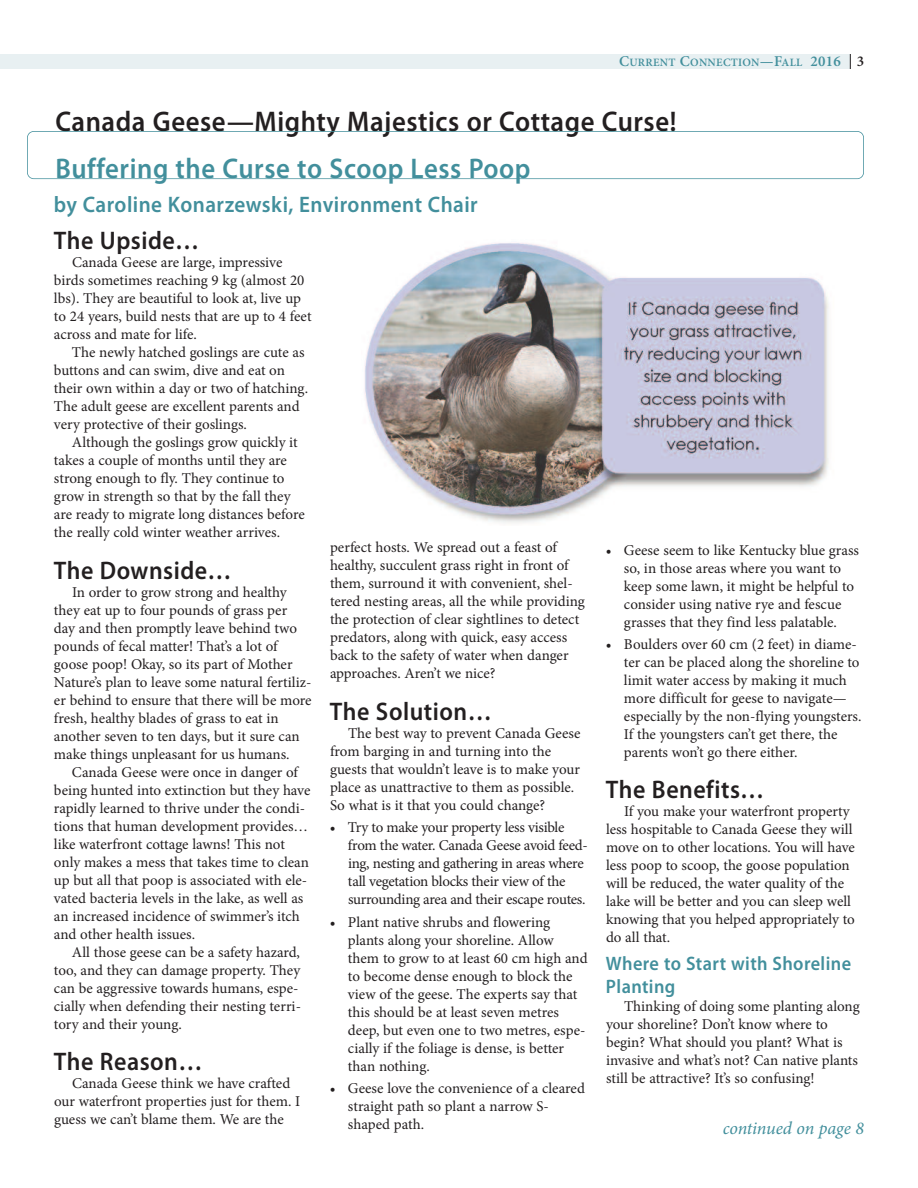
<style>
.page{position:relative;width:918px;height:1188px;background:#fff}
.page>*{position:absolute;margin:0;border:0;box-sizing:border-box;transform-origin:0 0}
.t1{font:600 28.5px "Myriad Pro";letter-spacing:.02em;color:#231f20;scale:.94 1}
.t2{font:600 28.5px "Myriad Pro";letter-spacing:.02em;color:#428f9c;scale:.94 1}
.t3{font:600 25.5px "Myriad Pro";letter-spacing:.02em;color:#231f20;scale:.94 1}
.t4{font:600 22.5px "Myriad Pro";letter-spacing:.02em;color:#428f9c;scale:.94 1}
.t5{font:600 19.5px/23.4px "Myriad Pro";letter-spacing:.02em;color:#428f9c;scale:.94 1}
.t6{font:italic 18px "Minion Pro";letter-spacing:-.01em;color:#428f9c}
.t7{font:15px/18px "Minion Pro";letter-spacing:-.005em;color:#231f20}
.t8{font:600 11.25px "Minion Pro";letter-spacing:.025em;color:#428f9c}
.s1{font-size:15px}
.s2{font-size:15px;color:#231f20}
</style>
<div class="page">
<div style="left:0;top:54px;width:850px;height:15px;background:#e8f0f2"></div>
<svg style="left:850px;top:54px;width:1px;height:15px"></svg>
<div style="left:27px;top:131px;width:837px;height:48px;border:2px solid #428f9c;border-radius:7px"></div>
<img style="left:364px;top:243px;width:465px;height:280px">
<p class="t8" style="left:619px;top:59px;width:247px"><span class="s1">C</span>URRENT <span class="s1">C</span>ONNECTION<span class="s1">—F</span>ALL <span class="s1">2016</span> <span class="s2">3</span></p>
<h1 class="t1" style="left:55px;top:111px;width:662px">Canada Geese—Mighty Majestics or Cottage Curse!</h1>
<h1 class="t2" style="left:55px;top:158px;width:507px">Buffering the Curse to Scoop Less Poop</h1>
<h3 class="t4" style="left:54px;top:196px;width:452px">by Caroline Konarzewski, Environment Chair</h3>
<h2 class="t3" style="left:54px;top:231px;width:156px">The Upside…</h2>
<p class="t7" style="left:54px;top:255px;width:259px;text-indent:18px">Canada Geese are large, impressive birds sometimes reaching 9 kg (almost 20 lbs). They are beautiful to look at, live up to 24 years, build nests that are up to 4 feet across and mate for life.</p>
<p class="t7" style="left:54px;top:345px;width:256px;text-indent:18px">The newly hatched goslings are cute as buttons and can swim, dive and eat on their own within a day or two of hatching.<br>The adult geese are excellent parents and very protective of their goslings.</p>
<p class="t7" style="left:54px;top:435px;width:252px;text-indent:18px">Although the goslings grow quickly it takes a couple of months until they are strong enough to fly. They continue to grow in strength so that by the fall they are ready to migrate long distances before the really cold winter weather arrives.</p>
<h2 class="t3" style="left:54px;top:560px;width:190px">The Downside…</h2>
<p class="t7" style="left:54px;top:584px;width:259px;text-indent:18px">In order to grow strong and healthy they eat up to four pounds of grass per day and then promptly leave behind two pounds of fecal matter! That’s a lot of goose poop! Okay, so its part of Mother Nature’s plan to leave some natural fertiliz&shy;er behind to ensure that there will be more fresh, healthy blades of grass to eat in another seven to ten days, but it sure can make things unpleasant for us humans.</p>
<p class="t7" style="left:54px;top:764px;width:258px;text-indent:18px">Canada Geese were once in danger of being hunted into extinction but they have rapidly learned to thrive under the condi&shy;tions that human development provides… like waterfront cottage lawns! This not only makes a mess that takes time to clean up but all that poop is associated with ele&shy;vated bacteria levels in the lake, as well as an increased incidence of swimmer’s itch and other health issues.</p>
<p class="t7" style="left:54px;top:944px;width:249px;text-indent:18px">All those geese can be a safety hazard, too, and they can damage property. They can be aggressive towards humans, espe&shy;cially when defending their nesting terri&shy;tory and their young.</p>
<h2 class="t3" style="left:54px;top:1052px;width:159px">The Reason…</h2>
<p class="t7" style="left:54px;top:1075px;width:248px;text-indent:18px">Canada Geese think we have crafted our waterfront properties just for them. I guess we can’t blame them. We are the</p>
<p class="t7" style="left:330px;top:540px;width:256px">perfect hosts. We spread out a feast of healthy, succulent grass right in front of them, surround it with convenient, shel&shy;tered nesting areas, all the while providing the protection of clear sightlines to detect predators, along with quick, easy access back to the safety of water when danger approaches. Aren’t we nice?</p>
<h2 class="t3" style="left:330px;top:701px;width:173px">The Solution…</h2>
<p class="t7" style="left:330px;top:725px;width:252px;text-indent:18px">The best way to prevent Canada Geese from barging in and turning into the guests that wouldn’t leave is to make your place as unattractive to them as possible.<br>So what is it that you could change?</p>
<p class="t7" style="left:348px;top:820px;width:241px;text-indent:-18px">• Try to make your property less visible from the water. Canada Geese avoid feed&shy;ing, nesting and gathering in areas where tall vegetation blocks their view of the surrounding area and their escape routes.</p>
<p class="t7" style="left:348px;top:914px;width:241px;text-indent:-18px">• Plant native shrubs and flowering plants along your shoreline. Allow them to grow to at least 60 cm high and to become dense enough to block the view of the geese. The experts say that this should be at least seven metres deep, but even one to two metres, espe&shy;cially if the foliage is dense, is better than nothing.</p>
<p class="t7" style="left:348px;top:1081px;width:238px;text-indent:-18px">• Geese love the convenience of a cleared straight path so plant a narrow S&shy;shaped path.</p>
<p class="t7" style="left:624px;top:542px;width:236px;text-indent:-18px">• Geese seem to like Kentucky blue grass so, in those areas where you want to keep some lawn, it might be helpful to consider using native rye and fescue grasses that they find less palatable.</p>
<p class="t7" style="left:624px;top:637px;width:239px;text-indent:-18px">• Boulders over 60 cm (2 feet) in diame&shy;ter can be placed along the shoreline to limit water access by making it much more difficult for geese to navigate— especially by the non-flying youngsters.<br>If the youngsters can’t get there, the parents won’t go there either.</p>
<h2 class="t3" style="left:606px;top:780px;width:170px">The Benefits…</h2>
<p class="t7" style="left:606px;top:804px;width:250px;text-indent:18px">If you make your waterfront property less hospitable to Canada Geese they will move on to other locations. You will have less poop to scoop, the goose population will be reduced, the water quality of the lake will be better and you can sleep well knowing that you helped appropriately to do all that.</p>
<h3 class="t5" style="left:606px;top:953px;width:262px">Where to Start with Shoreline<br>Planting</h3>
<p class="t7" style="left:606px;top:999px;width:255px;text-indent:18px">Thinking of doing some planting along your shoreline? Don’t know where to begin? What should you plant? What is invasive and what’s not? Can native plants still be attractive? It’s so confusing!</p>
<p class="t6" style="left:723px;top:1121px;width:143px">continued on page 8</p>
</div>
